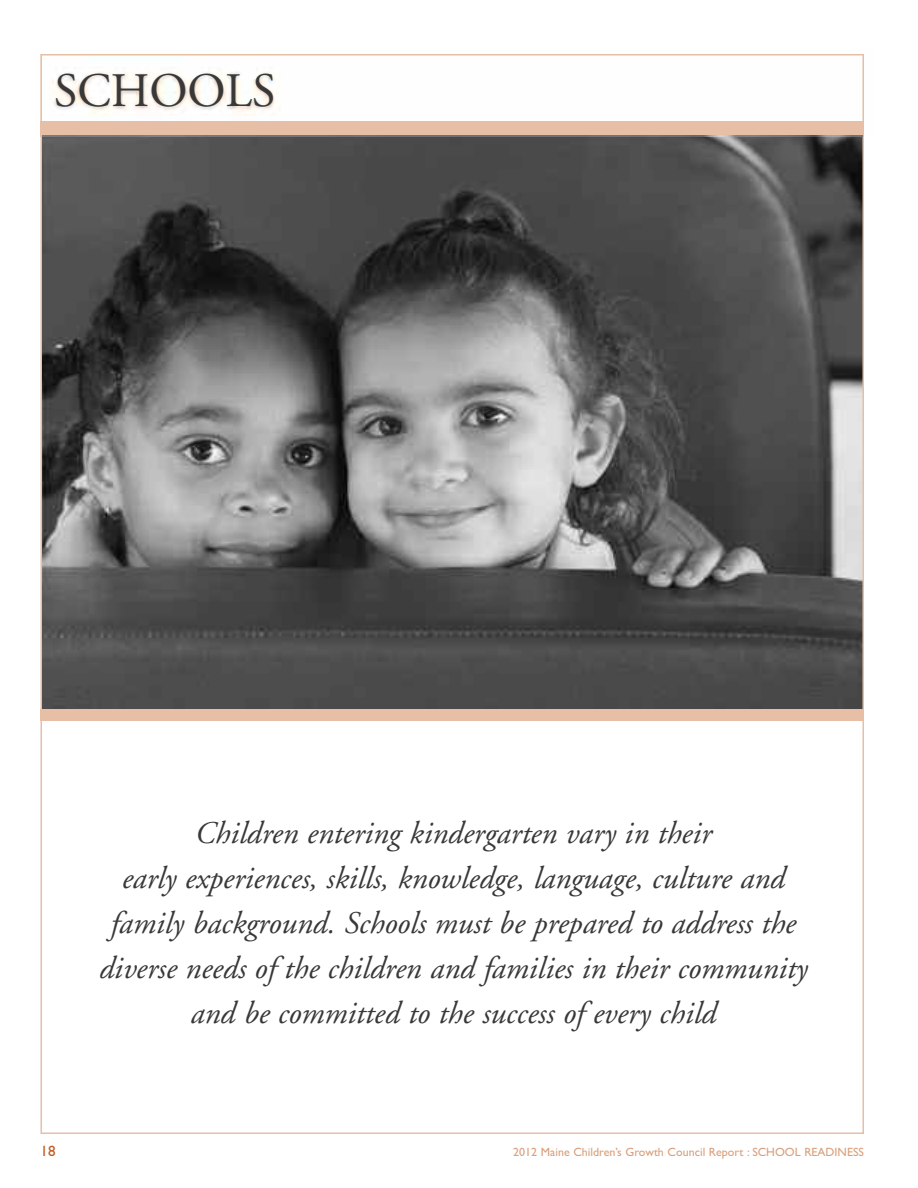
<style>
.page{position:relative;width:918px;height:1188px;background:#fff}
.page>*{position:absolute;margin:0;border:0;box-sizing:border-box;transform-origin:0 0}
.t1{font:48px "Adobe Garamond";color:#393839}
.t2{font:italic 31.5px/45px "Adobe Garamond";color:#393839;text-align:center}
.t3{font:15px "Gill Sans";color:#c05e21}
.t4{font:12px "Gill Sans";color:#d99f7a}
</style>
<div class="page">
<img style="left:43px;top:136px;width:818px;height:573px">
<div style="left:40px;top:709px;width:824px;height:12px;background:#e6bfa6"></div>
<div style="left:40px;top:717px;width:824px;height:417px;border:2px solid #e6bfa6"></div>
<img style="left:42px;top:135px;width:820px;height:1px">
<img style="left:40px;top:54px;width:824px;height:81px">
<h1 class="t1" style="left:54px;top:72px;width:223px">SCHOOLS</h1>
<p class="t2" style="left:98px;top:813px;width:710px">Children entering kindergarten vary in their<br>early experiences, skills, knowledge, language, culture and family background. Schools must be prepared to address the diverse needs of the children and families in their community and be committed to the success of every child</p>
<p class="t3" style="left:40px;top:1142px;width:16px">18</p>
<p class="t4" style="left:513px;top:1144px;width:352px">2012 Maine Children’s Growth Council Report : SCHOOL READINESS</p>
</div>
